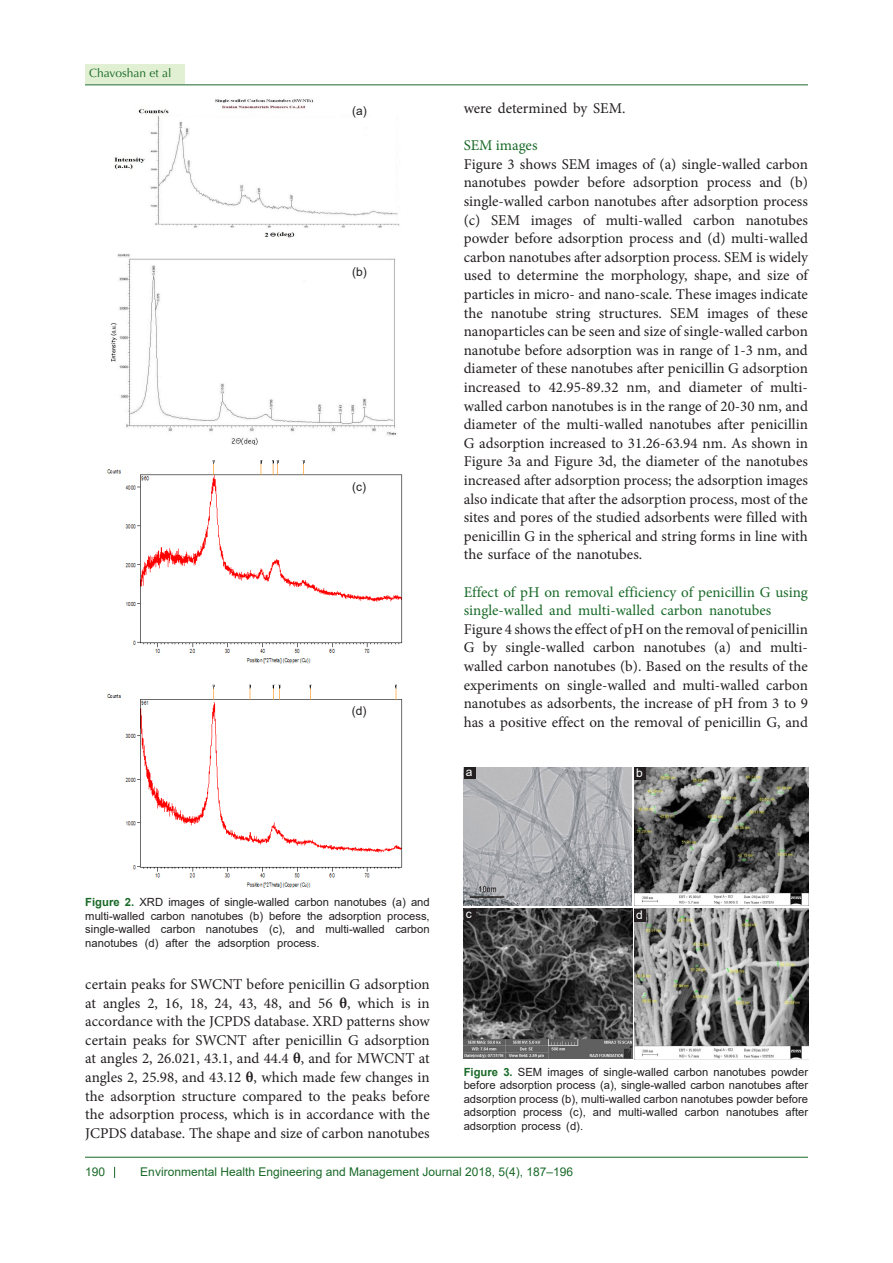
<style>
.page{position:relative;width:893px;height:1263px;background:#fff}
.page>*{position:absolute;margin:0;border:0;box-sizing:border-box;transform-origin:0 0}
.t1{font:15px/18.6px "Minion Pro";color:#231f20;text-align:justify}
.t2{font:15px/18.6px "Minion Pro";color:#196928}
.t3{font:12px "Arial";color:#196928}
.t4{font:12px "Optima LT Std";color:#196928}
.t5{font:12px "Arial";color:#231f20}
.t6{font:12px "Arial";color:#fff}
.t7{font:11.25px/13.5px "Arial";color:#231f20;text-align:justify}
.s1{font-weight:700;color:#196928}
.s2{font-weight:700}
</style>
<div class="page">
<hr style="left:85px;top:85px;width:723px;height:1px;background:#196928">
<div style="left:85px;top:64px;width:100px;height:20px;background:#e1f0d2"></div>
<hr style="left:85px;top:1157px;width:723px;height:1px;background:#196928">
<img style="left:114px;top:99px;width:286px;height:139px">
<img style="left:110px;top:254px;width:287px;height:191px">
<img style="left:107px;top:460px;width:296px;height:204px">
<img style="left:107px;top:684px;width:296px;height:204px">
<img style="left:464px;top:767px;width:168px;height:138px">
<img style="left:634px;top:767px;width:174px;height:138px">
<img style="left:464px;top:909px;width:168px;height:149px">
<img style="left:634px;top:909px;width:174px;height:150px">
<div style="left:464px;top:767px;width:11px;height:11px;background:#231f20"></div>
<div style="left:464px;top:909px;width:11px;height:11px;background:#231f20"></div>
<div style="left:634px;top:767px;width:12px;height:13px;background:#231f20"></div>
<div style="left:634px;top:909px;width:12px;height:12px;background:#231f20"></div>
<p class="t4" style="left:89px;top:66px;width:84px">Chavoshan et al</p>
<p class="t5" style="left:352px;top:103px;width:16px">(a)</p>
<p class="t5" style="left:352px;top:264px;width:16px">(b)</p>
<p class="t5" style="left:352px;top:479px;width:15px">(c)</p>
<p class="t5" style="left:352px;top:702px;width:16px">(d)</p>
<p class="t1" style="left:464px;top:99px;width:163px">were determined by SEM.</p>
<p class="t2" style="left:464px;top:136px;width:75px">SEM images</p>
<p class="t1" style="left:464px;top:155px;width:346px">Figure 3 shows SEM images of (a) single-walled carbon nanotubes powder before adsorption process and (b) single-walled carbon nanotubes after adsorption process (c) SEM images of multi-walled carbon nanotubes powder before adsorption process and (d) multi-walled carbon nanotubes after adsorption process. SEM is widely used to determine the morphology, shape, and size of particles in micro- and nano-scale. These images indicate the nanotube string structures. SEM images of these nanoparticles can be seen and size of single-walled carbon nanotube before adsorption was in range of 1-3 nm, and diameter of these nanotubes after penicillin G adsorption increased to 42.95-89.32 nm, and diameter of multi&shy;walled carbon nanotubes is in the range of 20-30 nm, and diameter of the multi-walled nanotubes after penicillin G adsorption increased to 31.26-63.94 nm. As shown in Figure 3a and Figure 3d, the diameter of the nanotubes increased after adsorption process; the adsorption images also indicate that after the adsorption process, most of the sites and pores of the studied adsorbents were filled with penicillin G in the spherical and string forms in line with the surface of the nanotubes.</p>
<p class="t2" style="left:464px;top:583px;width:346px">Effect of pH on removal efficiency of penicillin G using single-walled and multi-walled carbon nanotubes</p>
<p class="t1" style="left:464px;top:620px;width:346px">Figure 4 shows the effect of pH on the removal of penicillin G by single-walled carbon nanotubes (a) and multi&shy;walled carbon nanotubes (b). Based on the results of the experiments on single-walled and multi-walled carbon nanotubes as adsorbents, the increase of pH from 3 to 9 has a positive effect on the removal of penicillin G, and</p>
<p class="t6" style="left:466px;top:764px;width:8px">a</p>
<p class="t6" style="left:636px;top:764px;width:8px">b</p>
<p class="t7" style="left:85px;top:895px;width:346px"><span class="s1">Figure 2.</span> XRD images of single-walled carbon nanotubes (a) and multi-walled carbon nanotubes (b) before the adsorption process, single-walled carbon nanotubes (c), and multi-walled carbon nanotubes (d) after the adsorption process.</p>
<p class="t1" style="left:85px;top:975px;width:346px">certain peaks for SWCNT before penicillin G adsorption at angles 2, 16, 18, 24, 43, 48, and 56 <span class="s2">θ</span>, which is in accordance with the JCPDS database. XRD patterns show certain peaks for SWCNT after penicillin G adsorption at angles 2, 26.021, 43.1, and 44.4 <span class="s2">θ</span>, and for MWCNT at angles 2, 25.98, and 43.12 <span class="s2">θ</span>, which made few changes in the adsorption structure compared to the peaks before the adsorption process, which is in accordance with the JCPDS database. The shape and size of carbon nanotubes</p>
<p class="t6" style="left:466px;top:905px;width:7px">c</p>
<p class="t6" style="left:636px;top:906px;width:8px">d</p>
<p class="t7" style="left:464px;top:1065px;width:346px"><span class="s1">Figure 3.</span> SEM images of single-walled carbon nanotubes powder before adsorption process (a), single-walled carbon nanotubes after adsorption process (b), multi-walled carbon nanotubes powder before adsorption process (c), and multi-walled carbon nanotubes after adsorption process (d).</p>
<p class="t3" style="left:85px;top:1163px;width:22px">190</p>
<p class="t3" style="left:140px;top:1163px;width:434px">Environmental Health Engineering and Management Journal 2018, 5(4), 187–196</p>
</div>
